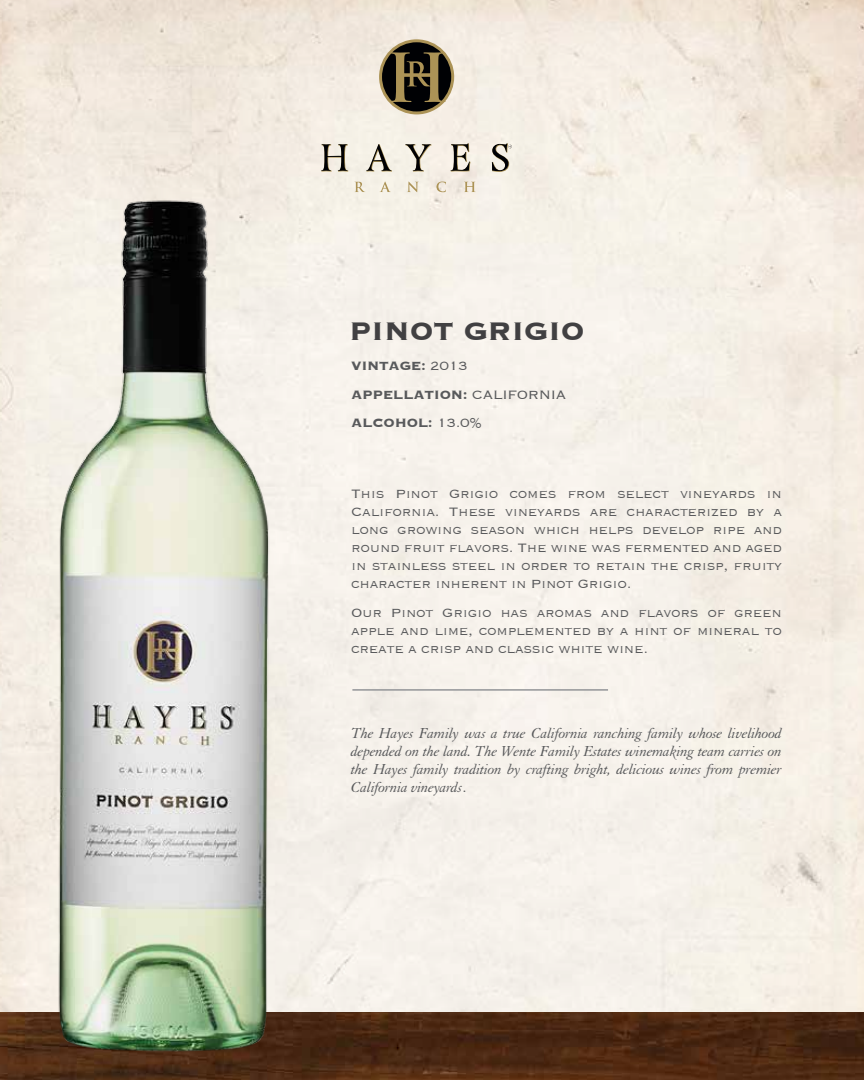
<style>
.page{position:relative;width:864px;height:1080px;background:#fff}
.page>*{position:absolute;margin:0;border:0;box-sizing:border-box;transform-origin:0 0}
.t1{font:700 33px "Copperplate";color:#414042}
.t2{font:300 15.75px/18px "Copperplate";letter-spacing:-.02em;color:#58595b;text-align:justify}
.t3{font:italic 15.75px/18px "Granjon";letter-spacing:-.02em;color:#58595b;text-align:justify}
.t4{font:700 15.75px/28.5px "Copperplate";letter-spacing:-.02em;color:#58595b}
.s1{font-weight:300}
.s2{font-family:"Copperplate";font-weight:300;font-style:normal}
</style>
<div class="page">
<img style="left:330px;top:1012px;width:534px;height:68px">
<svg style="left:330px;top:144px;width:18px;height:28px"></svg>
<svg style="left:366px;top:144px;width:26px;height:28px"></svg>
<svg style="left:405px;top:144px;width:27px;height:28px"></svg>
<svg style="left:451px;top:143px;width:20px;height:29px"></svg>
<svg style="left:355px;top:182px;width:10px;height:10px"></svg>
<svg style="left:380px;top:182px;width:11px;height:10px"></svg>
<svg style="left:407px;top:182px;width:12px;height:10px"></svg>
<svg style="left:436px;top:182px;width:10px;height:10px"></svg>
<svg style="left:464px;top:182px;width:12px;height:10px"></svg>
<svg style="left:492px;top:143px;width:20px;height:29px"></svg>
<svg style="left:379px;top:39px;width:75px;height:75px;background:#6c624e"></svg>
<img style="left:0;top:140px;width:330px;height:940px">
<hr style="left:352px;top:689px;width:256px;height:2px;background:#939598">
<h1 class="t1" style="left:349px;top:309px;width:237px">PINOT GRIGIO</h1>
<p class="t4" style="left:351px;top:351px;width:217px">VINTAGE: <span class="s1">2013<br></span>APPELLATION: <span class="s1">CALIFORNIA<br></span>ALCOHOL: <span class="s1">13.0%</span></p>
<p class="t2" style="left:351px;top:484px;width:432px">This Pinot Grigio comes from select vineyards in California. These vineyards are characterized by a long growing season which helps develop ripe and round fruit flavors. The wine was fermented and aged in stainless steel in order to retain the crisp, fruity character inherent in Pinot Grigio.</p>
<p class="t2" style="left:351px;top:603px;width:432px">Our Pinot Grigio has aromas and flavors of green apple and lime, complemented by a hint of mineral to create a crisp and classic white wine.</p>
<p class="t3" style="left:351px;top:725px;width:433px">The Hayes Family was a true California ranching family whose livelihood depended on the land. The Wente Family Estates winemaking team carries on the Hayes family tradition by crafting bright, delicious wines from premier California vineyards<span class="s2">.</span></p>
</div>
